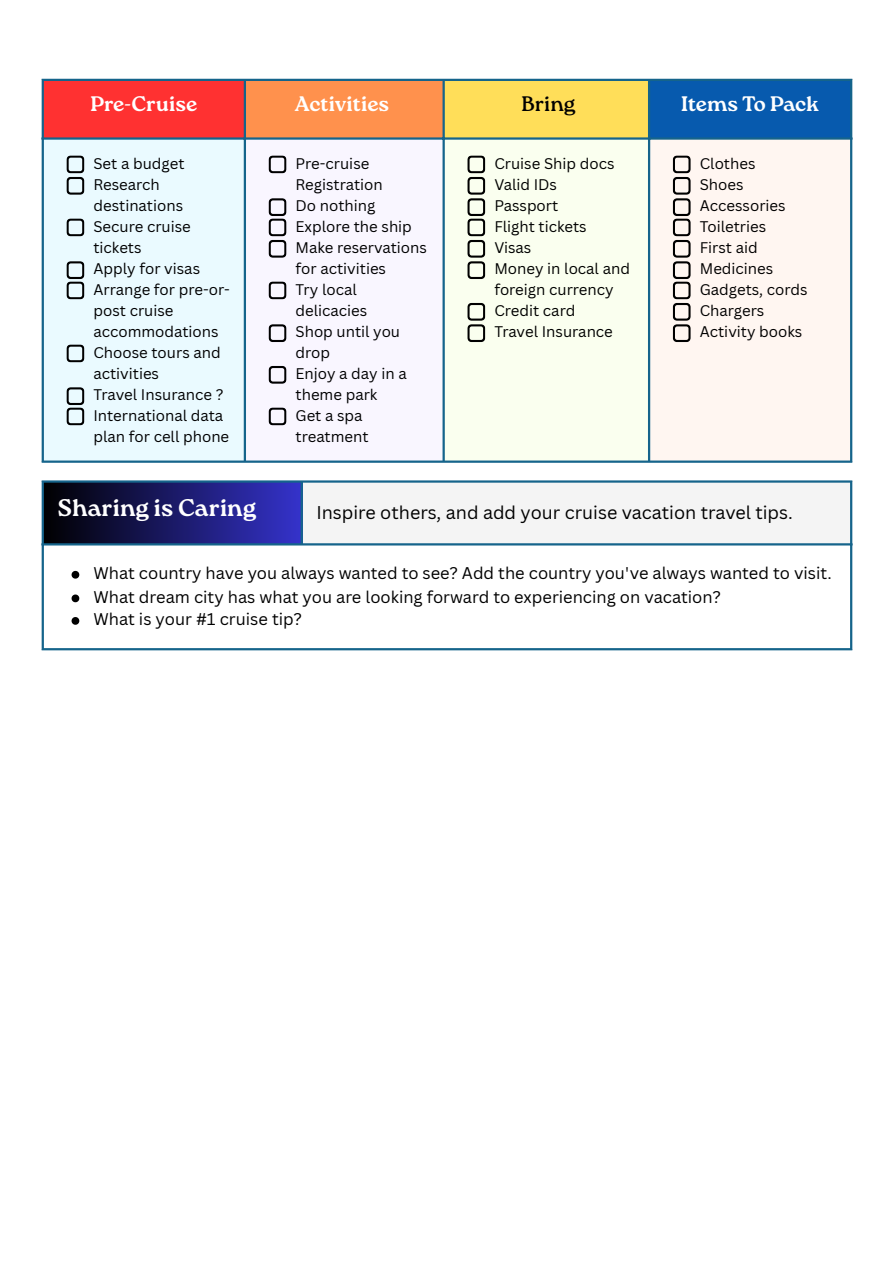
<style>
.page{position:relative;width:894px;height:1263px;background:#fff}
.page>*{position:absolute;margin:0;border:0;box-sizing:border-box;transform-origin:0 0}
.t1{font:700 24px "Roca One";color:#fff}
.t2{font:700 21px "Roca One";color:#fff}
.t3{font:21px "Roca One";color:#000}
.t4{font:18px "Canva Sans";color:#000}
.t5{font:16.5px "Canva Sans";color:#000}
.t6{font:15px/21.3px "Canva Sans";color:#000}
</style>
<div class="page">
<div style="left:42px;top:80px;width:203px;height:59px;background:#ff3131"></div>
<div style="left:244px;top:80px;width:200px;height:59px;background:#ff914d"></div>
<div style="left:443px;top:80px;width:206px;height:59px;background:#ffde59"></div>
<div style="left:648px;top:80px;width:203px;height:59px;background:#075aae"></div>
<div style="left:42px;top:138px;width:203px;height:324px;background:#eafaff"></div>
<div style="left:244px;top:138px;width:200px;height:324px;background:#f9f6ff"></div>
<div style="left:443px;top:138px;width:206px;height:324px;background:#faffef"></div>
<div style="left:648px;top:138px;width:203px;height:324px;background:#fff6f1"></div>
<svg style="left:66px;top:155px;width:18px;height:40px"></svg>
<svg style="left:66px;top:218px;width:18px;height:18px"></svg>
<svg style="left:66px;top:261px;width:18px;height:38px"></svg>
<svg style="left:66px;top:344px;width:18px;height:18px"></svg>
<svg style="left:66px;top:387px;width:18px;height:38px"></svg>
<svg style="left:268px;top:155px;width:18px;height:18px"></svg>
<svg style="left:268px;top:198px;width:18px;height:60px"></svg>
<svg style="left:268px;top:281px;width:18px;height:18px"></svg>
<svg style="left:268px;top:324px;width:18px;height:18px"></svg>
<svg style="left:268px;top:366px;width:18px;height:18px"></svg>
<svg style="left:268px;top:407px;width:18px;height:18px"></svg>
<svg style="left:467px;top:155px;width:18px;height:124px"></svg>
<svg style="left:467px;top:303px;width:18px;height:39px"></svg>
<svg style="left:672px;top:155px;width:18px;height:187px"></svg>
<hr style="left:42px;top:81px;width:2px;height:379px;background:#15648b">
<hr style="left:244px;top:81px;width:2px;height:379px;background:#15648b">
<hr style="left:442px;top:81px;width:2px;height:379px;background:#15648b">
<hr style="left:647px;top:81px;width:3px;height:379px;background:#15648b">
<hr style="left:849px;top:81px;width:3px;height:379px;background:#15648b">
<hr style="left:42px;top:79px;width:810px;height:2px;background:#15648b">
<hr style="left:42px;top:137px;width:810px;height:3px;background:#15648b">
<hr style="left:42px;top:460px;width:810px;height:3px;background:#15648b">
<div style="left:301px;top:481px;width:550px;height:64px;background:#f4f4f4"></div>
<div style="left:42px;top:481px;width:260px;height:64px;background:linear-gradient(to right,#000,#3432ca)"></div>
<svg style="left:72px;top:571px;width:7px;height:8px"></svg>
<svg style="left:72px;top:594px;width:7px;height:8px"></svg>
<svg style="left:72px;top:617px;width:7px;height:8px"></svg>
<hr style="left:42px;top:483px;width:2px;height:165px;background:#15648b">
<hr style="left:300px;top:483px;width:3px;height:60px;background:#15648b">
<hr style="left:849px;top:483px;width:3px;height:165px;background:#15648b">
<hr style="left:42px;top:480px;width:810px;height:3px;background:#15648b">
<hr style="left:42px;top:543px;width:810px;height:2px;background:#15648b">
<hr style="left:42px;top:648px;width:810px;height:2px;background:#15648b">
<p class="t2" style="left:90px;top:92px;width:108px">Pre-Cruise</p>
<p class="t2" style="left:295px;top:92px;width:96px">Activities</p>
<p class="t3" style="left:521px;top:92px;width:55px">Bring</p>
<p class="t2" style="left:681px;top:92px;width:139px">Items To Pack</p>
<p class="t6" style="left:93px;top:152px;width:92px">Set a budget</p>
<p class="t6" style="left:93px;top:174px;width:91px;line-height:20.2px">Research destinations</p>
<p class="t6" style="left:93px;top:215px;width:99px">Secure cruise tickets</p>
<p class="t6" style="left:93px;top:257px;width:108px">Apply for visas</p>
<p class="t6" style="left:93px;top:279px;width:138px;line-height:20.9px">Arrange for pre-or&shy;post cruise accommodations</p>
<p class="t6" style="left:93px;top:341px;width:129px">Choose tours and activities</p>
<p class="t6" style="left:93px;top:383px;width:131px">Travel Insurance ?</p>
<p class="t6" style="left:93px;top:404px;width:137px">International data plan for cell phone</p>
<p class="t6" style="left:295px;top:152px;width:89px">Pre-cruise<br>Registration</p>
<p class="t6" style="left:295px;top:194px;width:81px">Do nothing</p>
<p class="t6" style="left:295px;top:215px;width:118px">Explore the ship</p>
<p class="t6" style="left:295px;top:237px;width:133px;line-height:20.2px">Make reservations for activities</p>
<p class="t6" style="left:295px;top:278px;width:73px">Try local delicacies</p>
<p class="t6" style="left:295px;top:320px;width:106px">Shop until you drop</p>
<p class="t6" style="left:295px;top:363px;width:113px;line-height:20.2px">Enjoy a day in a theme park</p>
<p class="t6" style="left:295px;top:404px;width:74px">Get a spa treatment</p>
<p class="t6" style="left:494px;top:152px;width:122px">Cruise Ship docs</p>
<p class="t6" style="left:494px;top:174px;width:64px">Valid IDs</p>
<p class="t6" style="left:494px;top:194px;width:65px">Passport</p>
<p class="t6" style="left:494px;top:215px;width:94px">Flight tickets</p>
<p class="t6" style="left:494px;top:237px;width:39px">Visas</p>
<p class="t6" style="left:494px;top:257px;width:137px">Money in local and foreign currency</p>
<p class="t6" style="left:494px;top:300px;width:82px">Credit card</p>
<p class="t6" style="left:494px;top:320px;width:120px">Travel Insurance</p>
<p class="t6" style="left:699px;top:152px;width:57px">Clothes</p>
<p class="t6" style="left:699px;top:174px;width:45px">Shoes</p>
<p class="t6" style="left:699px;top:194px;width:87px">Accessories</p>
<p class="t6" style="left:699px;top:215px;width:68px">Toiletries</p>
<p class="t6" style="left:699px;top:237px;width:60px">First aid</p>
<p class="t6" style="left:699px;top:257px;width:75px">Medicines</p>
<p class="t6" style="left:699px;top:278px;width:109px">Gadgets, cords</p>
<p class="t6" style="left:699px;top:300px;width:66px">Chargers</p>
<p class="t6" style="left:699px;top:320px;width:104px">Activity books</p>
<p class="t1" style="left:57px;top:494px;width:200px">Sharing is Caring</p>
<p class="t4" style="left:316px;top:499px;width:477px">Inspire others, and add your cruise vacation travel tips.</p>
<p class="t5" style="left:93px;top:562px;width:739px">What country have you always wanted to see? Add the country you've always wanted to visit.</p>
<p class="t5" style="left:93px;top:585px;width:628px">What dream city has what you are looking forward to experiencing on vacation?</p>
<p class="t5" style="left:93px;top:608px;width:210px">What is your #1 cruise tip?</p>
</div>
